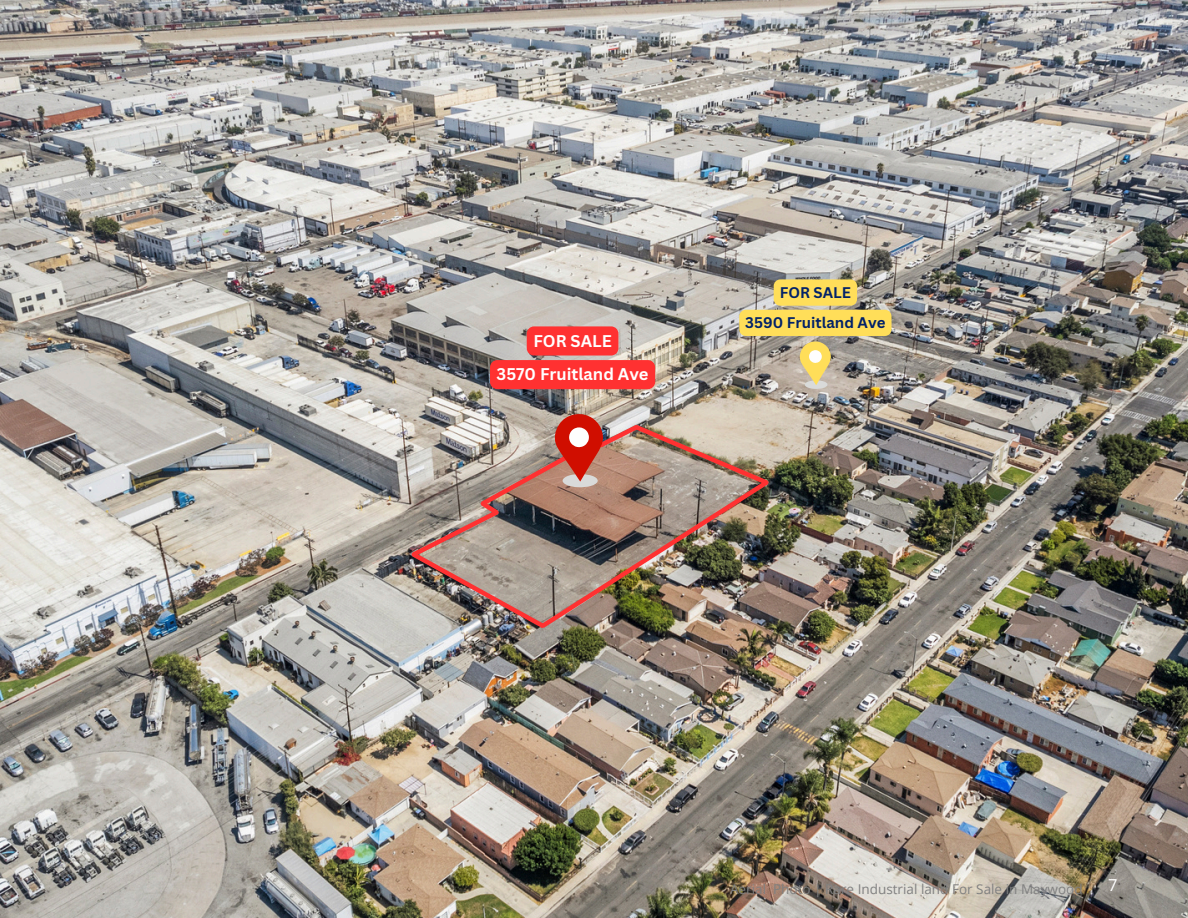
<style>
.page{position:relative;width:1188px;height:918px;background:#fff}
.page>*{position:absolute;margin:0;border:0;box-sizing:border-box;transform-origin:0 0}
.t1{font:700 16.5px "Canva Sans";color:#fff}
.t2{font:16.5px "Open Sans";color:#fff}
.t3{font:700 15px "Canva Sans";color:#012169}
.t4{font:13.5px "Open Sans";color:#808080}
</style>
<div class="page">
<img style="left:0;top:0;width:1188px;height:918px">
<img style="left:408px;top:413px;width:365px;height:219px">
<div style="left:490px;top:360px;width:165px;height:29px;background:#ff3131;border-radius:7px"></div>
<svg style="left:739px;top:279px;width:153px;height:110px;background:#c8b77d"></svg>
<svg style="left:527px;top:326px;width:91px;height:30px;background:#fc3636"></svg>
<p class="t1" style="left:533px;top:329px;width:80px">FOR SALE</p>
<h2 class="t1" style="left:497px;top:363px;width:153px">3570 Fruitland Ave</h2>
<p class="t3" style="left:780px;top:282px;width:73px">FOR SALE</p>
<p class="t3" style="left:745px;top:312px;width:142px">3590 Fruitland Ave</p>
<h2 class="t4" style="left:730px;top:880px;width:354px">Aerial Photo | Rare Industrial land For Sale in Maywood</h2>
<h1 class="t2" style="left:1108px;top:874px;width:11px">7</h1>
</div>
